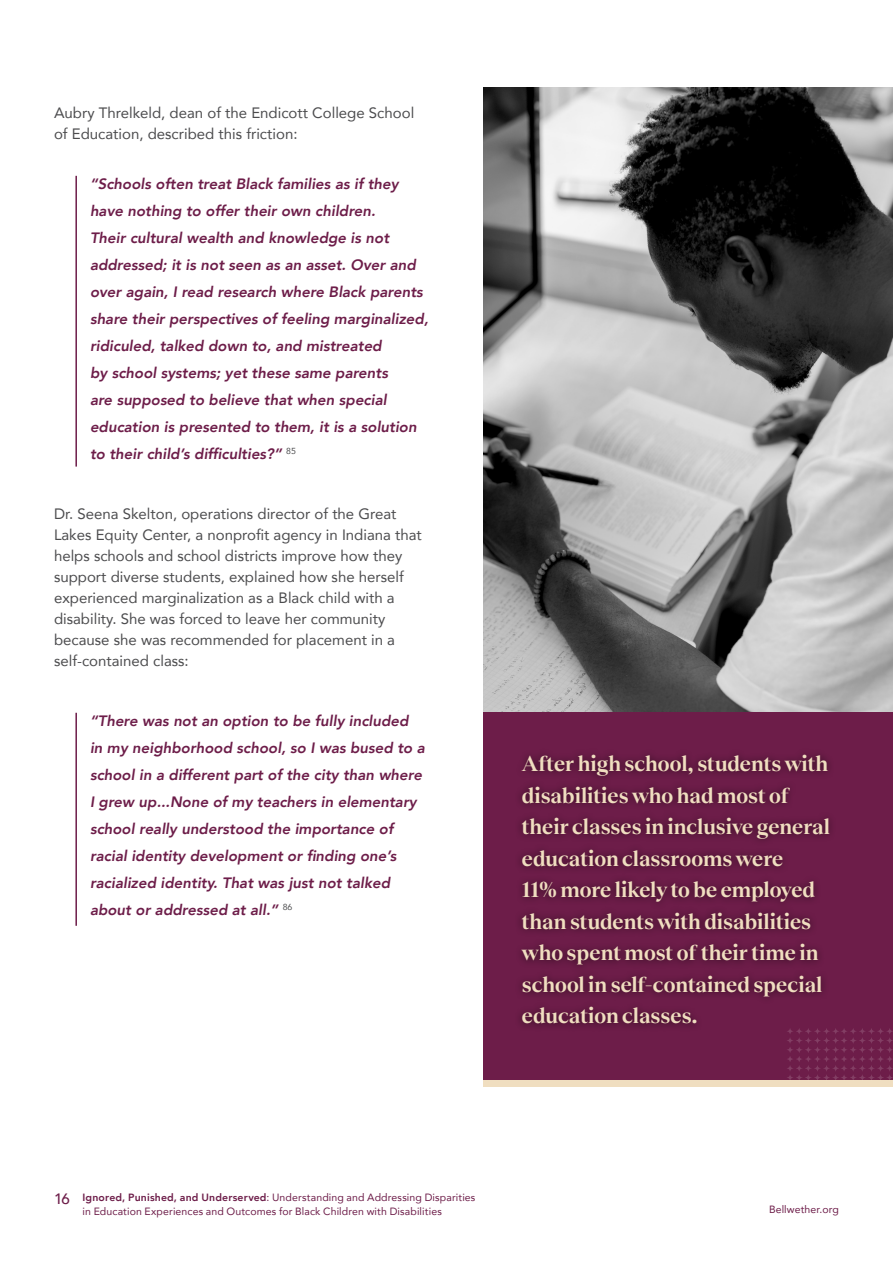
<style>
.page{position:relative;width:893px;height:1263px;background:#fff}
.page>*{position:absolute;margin:0;border:0;box-sizing:border-box;transform-origin:0 0}
.t1{font:600 22.5px/31.5px "Teodor";color:#f0dec0}
.t2{font:italic 800 15px/27px "Avenir";color:#6d1d49}
.t3{font:15px/21px "Avenir";color:#4c4c4e}
.t4{font:500 15px "Avenir";color:#6d1d49}
.t5{font:10.5px/13.5px "Avenir";letter-spacing:.01em;color:#6d1d49}
.s1{font-weight:800}
</style>
<div class="page">
<hr style="left:75px;top:176px;width:2px;height:291px;background:#6d1d49">
<hr style="left:75px;top:713px;width:2px;height:213px;background:#6d1d49">
<div style="left:483px;top:706px;width:410px;height:375px;background:#6d1d49"></div>
<img style="left:483px;top:88px;width:410px;height:624px">
<div style="left:483px;top:1081px;width:410px;height:6px;background:#f0dec0"></div>
<div style="left:515px;top:748px;width:321px;height:283px;background:#000;opacity:.55"></div>
<svg style="left:787px;top:1028px;width:106px;height:53px"></svg>
<p class="t3" style="left:54px;top:102px;width:362px">Aubry Threlkeld, dean of the Endicott College School of Education, described this friction:</p>
<p class="t2" style="left:90px;top:170px;width:340px">“Schools often treat Black families as if they have nothing to offer their own children.<br>Their cultural wealth and knowledge is not addressed; it is not seen as an asset. Over and over again, I read research where Black parents share their perspectives of feeling marginalized, ridiculed, talked down to, and mistreated<br>by school systems; yet these same parents<br>are supposed to believe that when special education is presented to them, it is a solution to their child’s difficulties?” <sup>85</sup></p>
<p class="t3" style="left:54px;top:502px;width:369px">Dr. Seena Skelton, operations director of the Great Lakes Equity Center, a nonprofit agency in Indiana that helps schools and school districts improve how they support diverse students, explained how she herself experienced marginalization as a Black child with a disability. She was forced to leave her community because she was recommended for placement in a self-contained class:</p>
<p class="t2" style="left:90px;top:707px;width:336px">“There was not an option to be fully included in my neighborhood school, so I was bused to a school in a different part of the city than where I grew up...None of my teachers in elementary school really understood the importance of racial identity development or finding one’s racialized identity. That was just not talked about or addressed at all.” <sup>86</sup></p>
<p class="t1" style="left:522px;top:747px;width:310px">After high school, students with disabilities who had most of their classes in inclusive general education classrooms were<br>11% more likely to be employed than students with disabilities who spent most of their time in school in self-contained special education classes.</p>
<p class="t4" style="left:54px;top:1186px;width:17px">16</p>
<p class="t5" style="left:82px;top:1190px;width:394px"><span class="s1">Ignored, Punished, and Underserved</span>: Understanding and Addressing Disparities in Education Experiences and Outcomes for Black Children with Disabilities</p>
<p class="t5" style="left:769px;top:1202px;width:71px">Bellwether.org</p>
</div>
